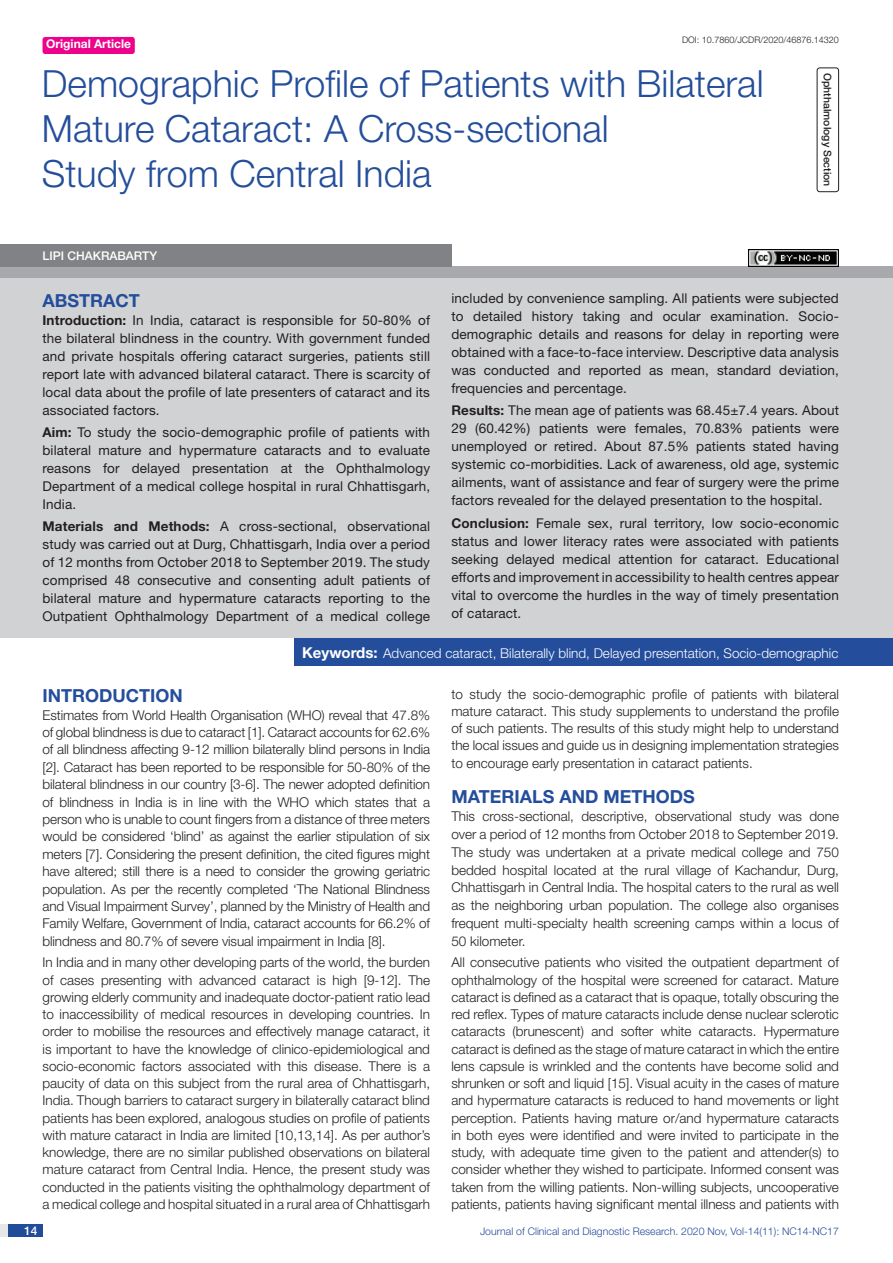
<style>
.page{position:relative;width:893px;height:1263px;background:#fff}
.page>*{position:absolute;margin:0;border:0;box-sizing:border-box;transform-origin:0 0}
.t1{font:300 37.5px/45px "Helvetica Neue";color:#244e9b}
.Heading{font:700 18px "Helvetica Neue";color:#244e9b}
.Abstract_head{font:700 18px "Helvetica Neue";color:#244e9b}
.Body_text{font:300 13.5px/17.2px "Helvetica Neue";color:#231f20;text-align:justify}
.Abstract_Text{font:13.5px/18px "Helvetica Neue";letter-spacing:.01em;color:#231f20;text-align:justify}
.Key_words{font:300 13.5px "Helvetica Neue";color:#fff}
.Author{font:500 12px "Helvetica Neue";color:#fff}
.t2{font:700 12px "Helvetica Neue";color:#fff}
.t3{font:300 10.5px "Helvetica Neue";color:#244e9b}
.section{font:500 10.5px "Helvetica Neue";color:#231f20}
.DOI{font:300 9px "Helvetica Neue";color:#231f20}
.s1{font-weight:700}
.s2{font-weight:700;font-size:15px}
</style>
<div class="page">
<div style="left:0;top:1224px;width:43px;height:13px;background:#e6e7e9"></div>
<div style="left:8px;top:1224px;width:35px;height:13px;background:#214c99"></div>
<div style="left:43px;top:37px;width:92px;height:17px;background:#ed028c;border-radius:3px"></div>
<div style="left:817px;top:67px;width:22px;height:125px;border:1px solid #231f20;border-radius:3px"></div>
<div style="left:0;top:266px;width:893px;height:13px;background:#a8a9ad"></div>
<div style="left:0;top:244px;width:451px;height:22px;background:#808285"></div>
<div style="left:0;top:278px;width:893px;height:360px;background:#d1d2d4"></div>
<div style="left:294px;top:638px;width:599px;height:28px;background:#244e9b"></div>
<img style="left:749px;top:250px;width:90px;height:16px">
<p class="t2" style="left:46px;top:37px;width:87px">Original Article</p>
<p class="DOI" style="left:682px;top:35px;width:158px">DOI: 10.7860/JCDR/2020/46876.14320</p>
<p class="t1" style="left:42px;top:60px;width:723px">Demographic Profile of Patients with Bilateral<br>Mature Cataract: A Cross-sectional<br>Study from Central India</p>
<p class="Author" style="left:43px;top:248px;width:116px">LIPI CHAKRABARTY</p>
<p class="section" style="left:834px;top:73px;width:115px;rotate:90deg">OPHTHALMOLOGY SECTION</p>
<p class="Abstract_head" style="left:43px;top:289px;width:99px">ABSTRACT</p>
<p class="Abstract_Text" style="left:43px;top:311px;width:389px"><span class="s1">Introduction:</span> In India, cataract is responsible for 50-80% of the bilateral blindness in the country. With government funded and private hospitals offering cataract surgeries, patients still report late with advanced bilateral cataract. There is scarcity of local data about the profile of late presenters of cataract and its associated factors.</p>
<p class="Abstract_Text" style="left:43px;top:423px;width:389px"><span class="s1">Aim:</span> To study the socio-demographic profile of patients with bilateral mature and hypermature cataracts and to evaluate reasons for delayed presentation at the Ophthalmology Department of a medical college hospital in rural Chhattisgarh, India.</p>
<p class="Abstract_Text" style="left:43px;top:517px;width:389px"><span class="s1">Materials and Methods:</span> A cross-sectional, observational study was carried out at Durg, Chhattisgarh, India over a period of 12 months from October 2018 to September 2019. The study comprised 48 consecutive and consenting adult patients of bilateral mature and hypermature cataracts reporting to the Outpatient Ophthalmology Department of a medical college</p>
<p class="Abstract_Text" style="left:451px;top:289px;width:389px">included by convenience sampling. All patients were subjected to detailed history taking and ocular examination. Socio&shy;demographic details and reasons for delay in reporting were obtained with a face-to-face interview. Descriptive data analysis was conducted and reported as mean, standard deviation, frequencies and percentage.</p>
<p class="Abstract_Text" style="left:451px;top:401px;width:389px"><span class="s1">Results:</span> The mean age of patients was 68.45±7.4 years. About 29 (60.42%) patients were females, 70.83% patients were unemployed or retired. About 87.5% patients stated having systemic co-morbidities. Lack of awareness, old age, systemic ailments, want of assistance and fear of surgery were the prime factors revealed for the delayed presentation to the hospital.</p>
<p class="Abstract_Text" style="left:451px;top:514px;width:389px"><span class="s1">Conclusion:</span> Female sex, rural territory, low socio-economic status and lower literacy rates were associated with patients seeking delayed medical attention for cataract. Educational efforts and improvement in accessibility to health centres appear vital to overcome the hurdles in the way of timely presentation of cataract.</p>
<p class="Key_words" style="left:302px;top:645px;width:538px"><span class="s2">Keywords:</span> Advanced cataract, Bilaterally blind, Delayed presentation, Socio-demographic</p>
<p class="Heading" style="left:43px;top:685px;width:142px">INTRODUCTION</p>
<p class="Body_text" style="left:43px;top:706px;width:389px">Estimates from World Health Organisation (WHO) reveal that 47.8% of global blindness is due to cataract [1]. Cataract accounts for 62.6% of all blindness affecting 9-12 million bilaterally blind persons in India [2]. Cataract has been reported to be responsible for 50-80% of the bilateral blindness in our country [3-6]. The newer adopted definition of blindness in India is in line with the WHO which states that a person who is unable to count fingers from a distance of three meters would be considered ‘blind’ as against the earlier stipulation of six meters [7]. Considering the present definition, the cited figures might have altered; still there is a need to consider the growing geriatric population. As per the recently completed ‘The National Blindness and Visual Impairment Survey’, planned by the Ministry of Health and Family Welfare, Government of India, cataract accounts for 66.2% of blindness and 80.7% of severe visual impairment in India [8].</p>
<p class="Body_text" style="left:43px;top:953px;width:389px">In India and in many other developing parts of the world, the burden of cases presenting with advanced cataract is high [9-12]. The growing elderly community and inadequate doctor-patient ratio lead to inaccessibility of medical resources in developing countries. In order to mobilise the resources and effectively manage cataract, it is important to have the knowledge of clinico-epidemiological and socio-economic factors associated with this disease. There is a paucity of data on this subject from the rural area of Chhattisgarh, India. Though barriers to cataract surgery in bilaterally cataract blind patients has been explored, analogous studies on profile of patients with mature cataract in India are limited [10,13,14]. As per author’s knowledge, there are no similar published observations on bilateral mature cataract from Central India. Hence, the present study was conducted in the patients visiting the ophthalmology department of a medical college and hospital situated in a rural area of Chhattisgarh</p>
<p class="Body_text" style="left:451px;top:685px;width:389px">to study the socio-demographic profile of patients with bilateral mature cataract. This study supplements to understand the profile of such patients. The results of this study might help to understand the local issues and guide us in designing implementation strategies to encourage early presentation in cataract patients.</p>
<p class="Heading" style="left:451px;top:786px;width:245px">MATERIALS AND METHODS</p>
<p class="Body_text" style="left:451px;top:807px;width:389px;line-height:17.9px">This cross-sectional, descriptive, observational study was done over a period of 12 months from October 2018 to September 2019.<br>The study was undertaken at a private medical college and 750 bedded hospital located at the rural village of Kachandur, Durg, Chhattisgarh in Central India. The hospital caters to the rural as well as the neighboring urban population. The college also organises frequent multi-specialty health screening camps within a locus of 50 kilometer.</p>
<p class="Body_text" style="left:451px;top:953px;width:389px">All consecutive patients who visited the outpatient department of ophthalmology of the hospital were screened for cataract. Mature cataract is defined as a cataract that is opaque, totally obscuring the red reflex. Types of mature cataracts include dense nuclear sclerotic cataracts (brunescent) and softer white cataracts. Hypermature cataract is defined as the stage of mature cataract in which the entire lens capsule is wrinkled and the contents have become solid and shrunken or soft and liquid [15]. Visual acuity in the cases of mature and hypermature cataracts is reduced to hand movements or light perception. Patients having mature or/and hypermature cataracts in both eyes were identified and were invited to participate in the study, with adequate time given to the patient and attender(s) to consider whether they wished to participate. Informed consent was taken from the willing patients. Non-willing subjects, uncooperative patients, patients having significant mental illness and patients with</p>
<p class="Author" style="left:24px;top:1223px;width:15px">14</p>
<p class="t3" style="left:480px;top:1225px;width:360px">Journal of Clinical and Diagnostic Research. 2020 Nov, Vol-14(11): NC14-NC17</p>
</div>
